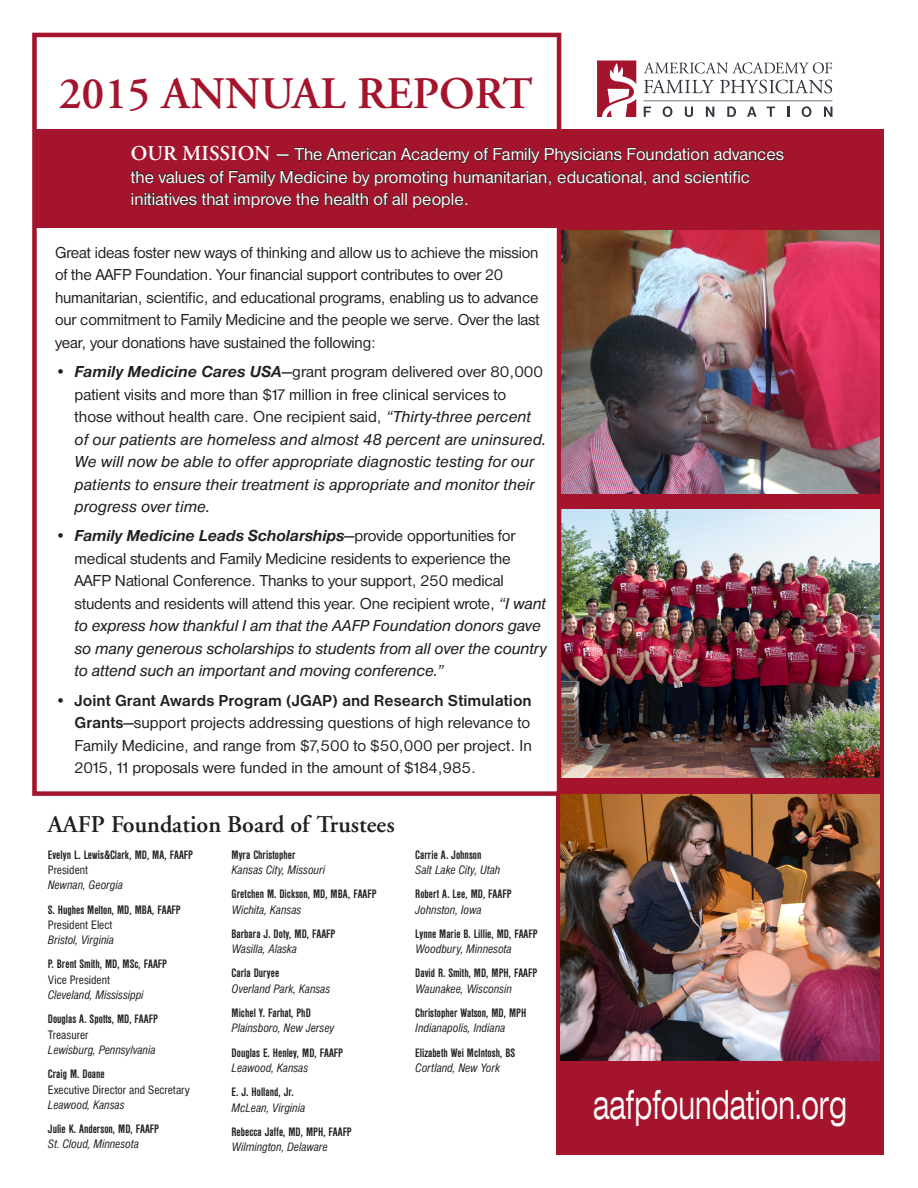
<style>
.page{position:relative;width:918px;height:1188px;background:#fff}
.page>*{position:absolute;margin:0;border:0;box-sizing:border-box;transform-origin:0 0}
.t1{font:600 45px "Adobe Garamond";color:#a4142c}
.t2{font:43.2px "Nimbus San D Regu Exte";color:#fff;scale:.63 1}
.t3{font:600 24px "Adobe Garamond";color:#231f20}
.t4{font:18px/22.5px "Nimbus San D";color:#fff}
.t5{font:16.5px/22.5px "Nimbus San D";letter-spacing:-.01em;color:#231f20}
.t6{font:italic 16.5px/22.5px "Nimbus San D";color:#231f20}
.t7{font:700 condensed 12.75px/15.3px "Nimbus San D";color:#231f20}
.t8{font:italic condensed 12.75px/15.3px "Nimbus San D";color:#231f20}
.t9{font:condensed 12.75px/15.3px "Nimbus San D";color:#231f20}
.s1{font-family:"Adobe Garamond";font-weight:600;font-size:21px}
.s2{font-family:"Adobe Garamond";font-weight:600;font-size:24px}
.s3{font-style:normal}
.s4{font-weight:700}
.s5{font-weight:700;font-style:italic}
.s6{font-style:italic}
.s7{font-weight:400}
</style>
<div class="page">
<div style="left:557px;top:221px;width:327px;height:933px;background:#a4142c"></div>
<img style="left:561px;top:510px;width:318px;height:268px">
<div style="left:32px;top:33px;width:529px;height:763px;background:#fff;border:4px solid #a4142c"></div>
<img style="left:561px;top:795px;width:318px;height:265px">
<img style="left:561px;top:230px;width:318px;height:264px">
<div style="left:34px;top:130px;width:850px;height:98px;background:#a4142c"></div>
<svg style="left:277px;top:154px;width:12px;height:2px"></svg>
<svg style="left:295px;top:148px;width:193px;height:15px"></svg>
<svg style="left:494px;top:148px;width:128px;height:15px"></svg>
<svg style="left:628px;top:148px;width:80px;height:12px"></svg>
<svg style="left:714px;top:148px;width:70px;height:12px"></svg>
<svg style="left:131px;top:170px;width:216px;height:16px"></svg>
<svg style="left:353px;top:170px;width:95px;height:16px"></svg>
<svg style="left:454px;top:170px;width:97px;height:15px"></svg>
<svg style="left:558px;top:170px;width:88px;height:15px"></svg>
<svg style="left:653px;top:170px;width:26px;height:13px"></svg>
<svg style="left:685px;top:170px;width:65px;height:13px"></svg>
<svg style="left:132px;top:193px;width:187px;height:15px"></svg>
<svg style="left:325px;top:193px;width:43px;height:12px"></svg>
<svg style="left:374px;top:193px;width:33px;height:12px"></svg>
<svg style="left:414px;top:193px;width:49px;height:15px"></svg>
<hr style="left:643px;top:100px;width:189px;height:1px;background:#717074">
<svg style="left:644px;top:62px;width:188px;height:12px"></svg>
<svg style="left:644px;top:80px;width:70px;height:13px"></svg>
<svg style="left:720px;top:80px;width:112px;height:13px"></svg>
<svg style="left:644px;top:107px;width:7px;height:10px"></svg>
<svg style="left:663px;top:106px;width:9px;height:11px"></svg>
<svg style="left:685px;top:107px;width:8px;height:10px"></svg>
<svg style="left:706px;top:107px;width:8px;height:10px"></svg>
<svg style="left:727px;top:107px;width:9px;height:10px"></svg>
<svg style="left:747px;top:107px;width:9px;height:10px"></svg>
<svg style="left:767px;top:107px;width:8px;height:10px"></svg>
<svg style="left:787px;top:107px;width:2px;height:10px"></svg>
<svg style="left:802px;top:106px;width:9px;height:11px"></svg>
<svg style="left:824px;top:107px;width:8px;height:10px"></svg>
<svg style="left:597px;top:60px;width:39px;height:57px"></svg>
<p class="t1" style="left:59px;top:69px;width:476px">2015 ANNUAL REPORT</p>
<p class="t4" style="left:131px;top:143px;width:655px"><span class="s1">OUR MISSION</span> <span class="s2">–</span> The American Academy of Family Physicians Foundation advances the values of Family Medicine by promoting humanitarian, educational, and scientific initiatives that improve the health of all people.</p>
<p class="t5" style="left:55px;top:241px;width:486px">Great ideas foster new ways of thinking and allow us to achieve the mission of the AAFP Foundation. Your financial support contributes to over 20 humanitarian, scientific, and educational programs, enabling us to advance our commitment to Family Medicine and the people we serve. Over the last year, your donations have sustained the following:</p>
<p class="t6" style="left:75px;top:360px;width:473px;text-indent:-20px"><span class="s3">•</span> <span class="s4">Family Medicine Cares USA</span><span class="s3">—grant program delivered over 80,000 patient visits and more than $17 million in free clinical services to those without health care. One recipient said,</span> “Thirty-three percent of our patients are homeless and almost 48 percent are uninsured.<br>We will now be able to offer appropriate diagnostic testing for our patients to ensure their treatment is appropriate and monitor their progress over time.</p>
<p class="t5" style="left:75px;top:524px;width:474px;text-indent:-20px">• <span class="s5">Family Medicine Leads Scholarships</span>—provide opportunities for medical students and Family Medicine residents to experience the AAFP National Conference. Thanks to your support, 250 medical students and residents will attend this year. One recipient wrote, <span class="s6">“I want to express how thankful I am that the AAFP Foundation donors gave so many generous scholarships to students from all over the country to attend such an important and moving conference.”</span></p>
<p class="t5" style="left:75px;top:689px;width:459px;text-align:justify;text-indent:-20px">• <span class="s4">Joint Grant Awards Program (JGAP) and Research Stimulation Grants</span>—support projects addressing questions of high relevance to Family Medicine, and range from $7,500 to $50,000 per project. In 2015, 11 proposals were funded in the amount of $184,985.</p>
<p class="t3" style="left:48px;top:811px;width:348px">AAFP Foundation Board of Trustees</p>
<p class="t7" style="left:48px;top:847px;width:147px">Evelyn L. Lewis&amp;Clark, MD, MA, FAAFP<br><span class="s7">President</span></p>
<p class="t8" style="left:48px;top:877px;width:77px">Newnan, Georgia</p>
<p class="t7" style="left:48px;top:902px;width:134px">S. Hughes Melton, MD, MBA, FAAFP<br><span class="s7">President Elect</span></p>
<p class="t8" style="left:48px;top:932px;width:68px">Bristol, Virginia</p>
<p class="t7" style="left:48px;top:956px;width:121px">P. Brent Smith, MD, MSc, FAAFP<br><span class="s7">Vice President</span></p>
<p class="t8" style="left:48px;top:987px;width:97px">Cleveland, Mississippi</p>
<p class="t7" style="left:48px;top:1011px;width:111px">Douglas A. Spotts, MD, FAAFP</p>
<p class="t8" style="left:48px;top:1027px;width:109px"><span class="s3">Treasurer<br></span>Lewisburg, Pennsylvania</p>
<p class="t9" style="left:48px;top:1066px;width:144px"><span class="s4">Craig M. Doane<br></span>Executive Director and Secretary</p>
<p class="t8" style="left:48px;top:1097px;width:78px">Leawood, Kansas</p>
<p class="t7" style="left:48px;top:1121px;width:113px">Julie K. Anderson, MD, FAAFP</p>
<p class="t8" style="left:48px;top:1136px;width:93px">St. Cloud, Minnesota</p>
<p class="t7" style="left:232px;top:847px;width:65px">Myra Christopher</p>
<p class="t8" style="left:232px;top:862px;width:95px">Kansas City, Missouri</p>
<p class="t7" style="left:232px;top:886px;width:146px">Gretchen M. Dickson, MD, MBA, FAAFP</p>
<p class="t8" style="left:232px;top:901px;width:71px">Wichita, Kansas</p>
<p class="t7" style="left:232px;top:926px;width:105px">Barbara J. Doty, MD, FAAFP</p>
<p class="t8" style="left:232px;top:941px;width:67px">Wasilla, Alaska</p>
<p class="t7" style="left:232px;top:965px;width:49px">Carla Duryee</p>
<p class="t8" style="left:232px;top:981px;width:100px">Overland Park, Kansas</p>
<p class="t7" style="left:232px;top:1005px;width:81px">Michel Y. Farhat, PhD</p>
<p class="t8" style="left:232px;top:1020px;width:104px">Plainsboro, New Jersey</p>
<p class="t7" style="left:232px;top:1045px;width:113px">Douglas E. Henley, MD, FAAFP</p>
<p class="t8" style="left:232px;top:1060px;width:78px">Leawood, Kansas</p>
<p class="t7" style="left:232px;top:1084px;width:64px">E. J. Holland, Jr.</p>
<p class="t8" style="left:232px;top:1099px;width:75px">McLean, Virginia</p>
<p class="t7" style="left:232px;top:1124px;width:122px">Rebecca Jaffe, MD, MPH, FAAFP</p>
<p class="t8" style="left:232px;top:1139px;width:98px">Wilmington, Delaware</p>
<p class="t7" style="left:415px;top:847px;width:68px">Carrie A. Johnson</p>
<p class="t8" style="left:415px;top:862px;width:87px">Salt Lake City, Utah</p>
<p class="t7" style="left:415px;top:886px;width:98px">Robert A. Lee, MD, FAAFP</p>
<p class="t8" style="left:415px;top:901px;width:68px">Johnston, Iowa</p>
<p class="t7" style="left:415px;top:926px;width:124px">Lynne Marie B. Lillie, MD, FAAFP</p>
<p class="t8" style="left:415px;top:941px;width:98px">Woodbury, Minnesota</p>
<p class="t7" style="left:415px;top:965px;width:123px">David R. Smith, MD, MPH, FAAFP</p>
<p class="t8" style="left:415px;top:981px;width:98px">Waunakee, Wisconsin</p>
<p class="t7" style="left:415px;top:1005px;width:113px">Christopher Watson, MD, MPH</p>
<p class="t8" style="left:415px;top:1020px;width:91px">Indianapolis, Indiana</p>
<p class="t7" style="left:415px;top:1045px;width:101px">Elizabeth Wei McIntosh, BS</p>
<p class="t8" style="left:415px;top:1060px;width:86px">Cortland, New York</p>
<p class="t2" style="left:593px;top:1081px;width:405px">aafpfoundation.org</p>
</div>
